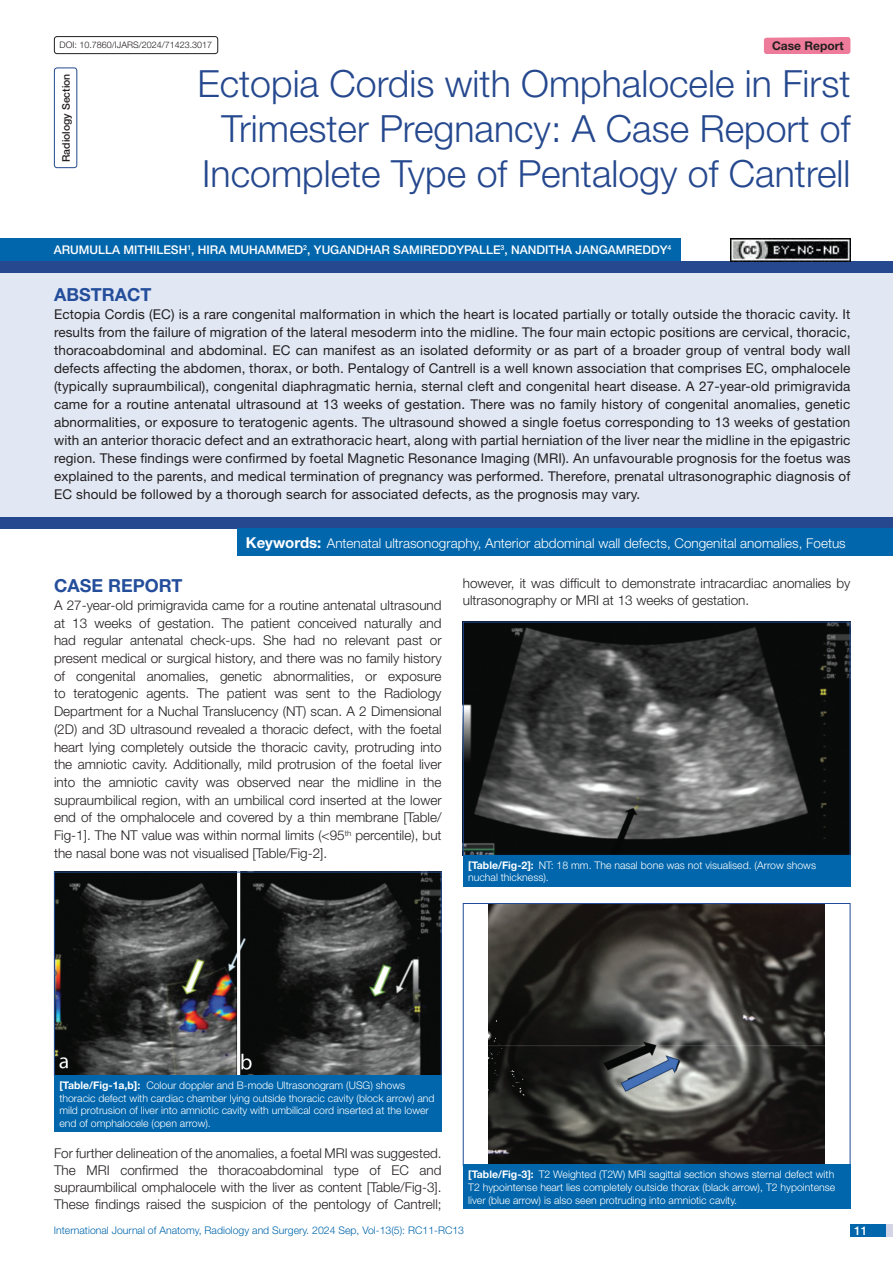
<style>
.page{position:relative;width:893px;height:1263px;background:#fff}
.page>*{position:absolute;margin:0;border:0;box-sizing:border-box;transform-origin:0 0}
.t1{font:300 37.5px/45px "Helvetica Neue";color:#25488e;text-align:right}
.Heading{font:700 18px "Helvetica Neue";color:#244e9b}
.Abstract_head{font:700 18px "Helvetica Neue";color:#244e9b}
.Abstract_Text{font:13.5px/18px "Helvetica Neue";letter-spacing:.01em;color:#231f20;text-align:justify}
.Body_text{font:300 13.5px/17.7px "Helvetica Neue";color:#231f20;text-align:justify}
.Key_words{font:300 13.5px "Helvetica Neue";color:#fff}
.Author{font:500 12px "Helvetica Neue";color:#fff}
.t2{font:700 12px "Helvetica Neue";color:#231f20}
.TABLE_FIG{font:300 10.5px/12.6px "Helvetica Neue";color:#fff}
.t3{font:300 10.5px "Helvetica Neue";color:#0166ac}
.section{font:500 10.5px "Helvetica Neue";color:#231f20}
.t4{font:300 9px "Helvetica Neue";color:#231f20}
.s1{font-weight:700;font-size:15px}
.s2{font-weight:700}
</style>
<div class="page">
<div style="left:850px;top:1224px;width:43px;height:13px;background:#d3d5e7"></div>
<div style="left:850px;top:1224px;width:35px;height:13px;background:#0166ac"></div>
<div style="left:54px;top:68px;width:23px;height:100px;border:1px solid #25488e;border-radius:3px"></div>
<svg style="left:764px;top:37px;width:86px;height:17px"></svg>
<div style="left:54px;top:36px;width:164px;height:18px;border:1px solid #231f20;border-radius:3px"></div>
<div style="left:0;top:261px;width:893px;height:12px;background:#25488e"></div>
<div style="left:0;top:516px;width:893px;height:12px;background:#25488e"></div>
<div style="left:0;top:238px;width:680px;height:23px;background:#0166ac"></div>
<div style="left:0;top:273px;width:893px;height:243px;background:#e1e8f4"></div>
<div style="left:238px;top:528px;width:655px;height:28px;background:#0166ac"></div>
<img style="left:56px;top:874px;width:384px;height:200px">
<div style="left:54px;top:872px;width:388px;height:204px;border:1px solid #214c99"></div>
<div style="left:54px;top:1075px;width:388px;height:57px;background:#0166ac"></div>
<img style="left:465px;top:624px;width:383px;height:230px">
<div style="left:463px;top:622px;width:387px;height:234px;border:1px solid #214c99"></div>
<div style="left:463px;top:855px;width:387px;height:31px;background:#0166ac"></div>
<img style="left:489px;top:905px;width:335px;height:259px">
<div style="left:463px;top:903px;width:387px;height:263px;border:1px solid #214c99"></div>
<div style="left:463px;top:1165px;width:387px;height:44px;background:#0166ac"></div>
<img style="left:730px;top:239px;width:120px;height:22px">
<p class="t4" style="left:60px;top:39px;width:154px">DOI: 10.7860/IJARS/2024/71423.3017</p>
<p class="t2" style="left:772px;top:38px;width:73px">Case Report</p>
<p class="section" style="left:60px;top:162px;width:90px;rotate:-90deg">RADIOLOGY SECTION</p>
<p class="t1" style="left:197px;top:60px;width:654px">Ectopia Cordis with Omphalocele in First<br>Trimester Pregnancy: A Case Report of<br>Incomplete Type of Pentalogy of Cantrell</p>
<p class="Author" style="left:54px;top:243px;width:619px">ARUMULLA MITHILESH<sup>1</sup>, HIRA MUHAMMED<sup>2</sup>, YUGANDHAR SAMIREDDYPALLE<sup>3</sup>, NANDITHA JANGAMREDDY<sup>4</sup></p>
<p class="Abstract_head" style="left:54px;top:284px;width:99px">ABSTRACT</p>
<p class="Abstract_Text" style="left:54px;top:305px;width:798px">Ectopia Cordis (EC) is a rare congenital malformation in which the heart is located partially or totally outside the thoracic cavity. It results from the failure of migration of the lateral mesoderm into the midline. The four main ectopic positions are cervical, thoracic, thoracoabdominal and abdominal. EC can manifest as an isolated deformity or as part of a broader group of ventral body wall defects affecting the abdomen, thorax, or both. Pentalogy of Cantrell is a well known association that comprises EC, omphalocele (typically supraumbilical), congenital diaphragmatic hernia, sternal cleft and congenital heart disease. A 27-year-old primigravida came for a routine antenatal ultrasound at 13 weeks of gestation. There was no family history of congenital anomalies, genetic abnormalities, or exposure to teratogenic agents. The ultrasound showed a single foetus corresponding to 13 weeks of gestation with an anterior thoracic defect and an extrathoracic heart, along with partial herniation of the liver near the midline in the epigastric region. These findings were confirmed by foetal Magnetic Resonance Imaging (MRI). An unfavourable prognosis for the foetus was explained to the parents, and medical termination of pregnancy was performed. Therefore, prenatal ultrasonographic diagnosis of EC should be followed by a thorough search for associated defects, as the prognosis may vary.</p>
<p class="Key_words" style="left:246px;top:535px;width:601px"><span class="s1">Keywords:</span> Antenatal ultrasonography, Anterior abdominal wall defects, Congenital anomalies, Foetus</p>
<p class="Heading" style="left:54px;top:575px;width:130px">CASE REPORT</p>
<p class="Body_text" style="left:54px;top:596px;width:389px">A 27-year-old primigravida came for a routine antenatal ultrasound at 13 weeks of gestation. The patient conceived naturally and had regular antenatal check-ups. She had no relevant past or present medical or surgical history, and there was no family history of congenital anomalies, genetic abnormalities, or exposure to teratogenic agents. The patient was sent to the Radiology Department for a Nuchal Translucency (NT) scan. A 2 Dimensional (2D) and 3D ultrasound revealed a thoracic defect, with the foetal heart lying completely outside the thoracic cavity, protruding into the amniotic cavity. Additionally, mild protrusion of the foetal liver into the amniotic cavity was observed near the midline in the supraumbilical region, with an umbilical cord inserted at the lower end of the omphalocele and covered by a thin membrane [Table/ Fig-1]. The NT value was within normal limits (&lt;95<sup>th</sup> percentile), but the nasal bone was not visualised [Table/Fig-2].</p>
<p class="Body_text" style="left:463px;top:574px;width:389px;line-height:17.1px">however, it was difficult to demonstrate intracardiac anomalies by ultrasonography or MRI at 13 weeks of gestation.</p>
<p class="TABLE_FIG" style="left:468px;top:858px;width:349px"><span class="s2">[Table/Fig-2]:</span> NT: 18 mm. The nasal bone was not visualised. (Arrow shows nuchal thickness).</p>
<p class="TABLE_FIG" style="left:59px;top:1079px;width:377px"><span class="s2">[Table/Fig-1a,b]:</span> Colour doppler and B-mode Ultrasonogram (USG) shows thoracic defect with cardiac chamber lying outside thoracic cavity (block arrow) and mild protrusion of liver into amniotic cavity with umbilical cord inserted at the lower end of omphalocele (open arrow).</p>
<p class="Body_text" style="left:54px;top:1144px;width:389px;line-height:17.1px">For further delineation of the anomalies, a foetal MRI was suggested.<br>The MRI confirmed the thoracoabdominal type of EC and supraumbilical omphalocele with the liver as content [Table/Fig-3].<br>These findings raised the suspicion of the pentology of Cantrell;</p>
<p class="TABLE_FIG" style="left:468px;top:1168px;width:369px;text-align:justify"><span class="s2">[Table/Fig-3]:</span> T2 Weighted (T2W) MRI sagittal section shows sternal defect with T2 hypointense heart lies completely outside thorax (black arrow), T2 hypointense liver (blue arrow) is also seen protruding into amniotic cavity.</p>
<p class="t3" style="left:54px;top:1224px;width:412px">International Journal of Anatomy, Radiology and Surgery. 2024 Sep, Vol-13(5): RC11-RC13</p>
<p class="Author" style="left:854px;top:1223px;width:15px">11</p>
</div>
